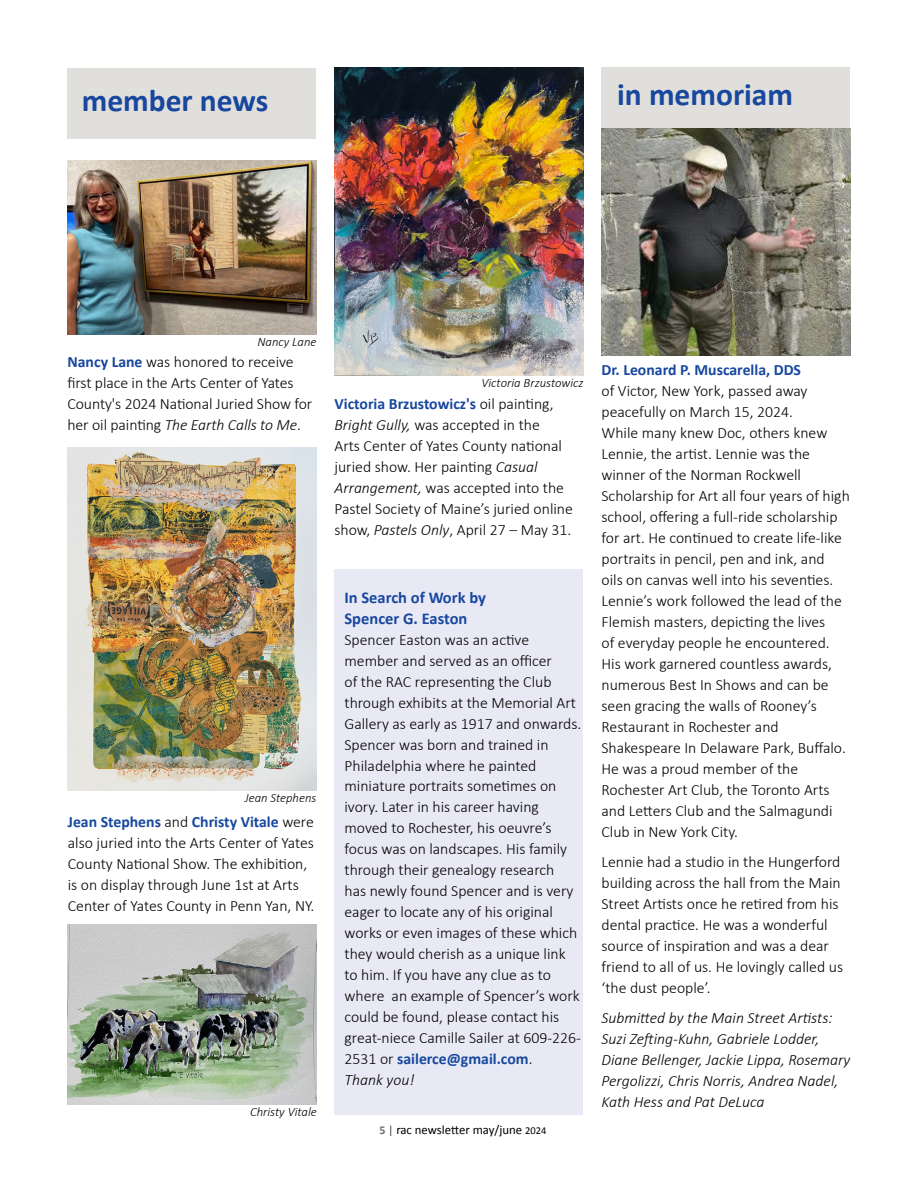
<style>
.page{position:relative;width:918px;height:1188px;background:#fff}
.page>*{position:absolute;margin:0;border:0;box-sizing:border-box;transform-origin:0 0}
.t1{font:700 31.5px "Calibri";color:#17479e}
.t2{font:700 16.5px/21px "Calibri";color:#17479e}
.t3{font:300 15.75px/21px "Calibri";color:#000}
.t4{font:italic 300 15.75px/21px "Calibri";color:#000}
.t5{font:700 15.75px "Calibri";color:#17479e}
.t6{font:italic 300 12.75px "Calibri";color:#000}
.t7{font:12.75px "Calibri";color:#000}
.s1{font-weight:700;color:#17479e}
.s2{font-style:italic}
.s3{font-weight:700;font-size:12px;color:#6d6e71}
.s4{font-weight:300;font-size:12px}
.s5{font-size:10.5px}
</style>
<div class="page">
<div style="left:334px;top:569px;width:250px;height:545px;background:#e9e9f5"></div>
<div style="left:602px;top:68px;width:248px;height:64px;background:#e1dfdb"></div>
<div style="left:68px;top:68px;width:248px;height:71px;background:#e1dfdb"></div>
<img style="left:602px;top:128px;width:248px;height:227px">
<img style="left:68px;top:160px;width:248px;height:174px">
<img style="left:68px;top:447px;width:248px;height:344px">
<img style="left:68px;top:924px;width:249px;height:181px">
<img style="left:334px;top:68px;width:250px;height:307px">
<h1 class="t1" style="left:82px;top:79px;width:188px">member news</h1>
<h1 class="t1" style="left:617px;top:72px;width:177px">in memoriam</h1>
<p class="t6" style="left:257px;top:334px;width:61px">Nancy Lane</p>
<p class="t3" style="left:68px;top:351px;width:246px"><span class="s1">Nancy Lane</span> was honored to receive first place in the Arts Center of Yates County's 2024 National Juried Show for her oil painting <span class="s2">The Earth Calls to Me</span>.</p>
<p class="t6" style="left:481px;top:375px;width:104px">Victoria Brzustowicz</p>
<p class="t3" style="left:334px;top:394px;width:240px"><span class="s1">Victoria Brzustowicz's</span> oil painting, <span class="s2">Bright Gully,</span> was accepted in the<br>Arts Center of Yates County national juried show. Her painting <span class="s2">Casual Arrangement,</span> was accepted into the Pastel Society of Maine’s juried online show, <span class="s2">Pastels Only</span>, April 27 – May 31.</p>
<p class="t6" style="left:245px;top:790px;width:73px">Jean Stephens</p>
<p class="t3" style="left:68px;top:811px;width:248px"><span class="s1">Jean Stephens</span> and <span class="s1">Christy Vitale</span> were also juried into the Arts Center of Yates County National Show. The exhibition, is on display through June 1st at Arts Center of Yates County in Penn Yan, NY.</p>
<p class="t6" style="left:250px;top:1104px;width:68px">Christy Vitale</p>
<p class="t2" style="left:345px;top:586px;width:143px">In Search of Work by<br>Spencer G. Easton</p>
<p class="t3" style="left:345px;top:629px;width:238px">Spencer Easton was an active member and served as an officer<br>of the RAC representing the Club through exhibits at the Memorial Art<br>Gallery as early as 1917 and onwards.<br>Spencer was born and trained in<br>Philadelphia where he painted miniature portraits sometimes on ivory. Later in his career having moved to Rochester, his oeuvre’s focus was on landscapes. His family through their genealogy research<br>has newly found Spencer and is very eager to locate any of his original works or even images of these which they would cherish as a unique link to him. If you have any clue as to where an example of Spencer’s work could be found, please contact his great-niece Camille Sailer at 609-226-<br>2531 or <span class="s1">sailerce@gmail.com</span>.<br><span class="s2">Thank you!</span></p>
<p class="t7" style="left:379px;top:1121px;width:169px"><span class="s3">5</span> <span class="s4">|</span> rac newsletter may/june <span class="s5">2024</span></p>
<p class="t5" style="left:602px;top:359px;width:201px">Dr. Leonard P. Muscarella, DDS</p>
<p class="t3" style="left:602px;top:381px;width:250px">of Victor, New York, passed away peacefully on March 15, 2024.<br>While many knew Doc, others knew Lennie, the artist. Lennie was the winner of the Norman Rockwell Scholarship for Art all four years of high school, offering a full-ride scholarship for art. He continued to create life-like portraits in pencil, pen and ink, and oils on canvas well into his seventies.<br>Lennie’s work followed the lead of the Flemish masters, depicting the lives<br>of everyday people he encountered.<br>His work garnered countless awards, numerous Best In Shows and can be seen gracing the walls of Rooney’s Restaurant in Rochester and Shakespeare In Delaware Park, Buffalo.<br>He was a proud member of the Rochester Art Club, the Toronto Arts and Letters Club and the Salmagundi Club in New York City.</p>
<p class="t3" style="left:602px;top:851px;width:243px">Lennie had a studio in the Hungerford building across the hall from the Main Street Artists once he retired from his dental practice. He was a wonderful source of inspiration and was a dear friend to all of us. He lovingly called us ‘the dust people’.</p>
<p class="t4" style="left:602px;top:1007px;width:251px">Submitted by the Main Street Artists:<br>Suzi Zefting-Kuhn, Gabriele Lodder, Diane Bellenger, Jackie Lippa, Rosemary Pergolizzi, Chris Norris, Andrea Nadel, Kath Hess and Pat DeLuca</p>
</div>
